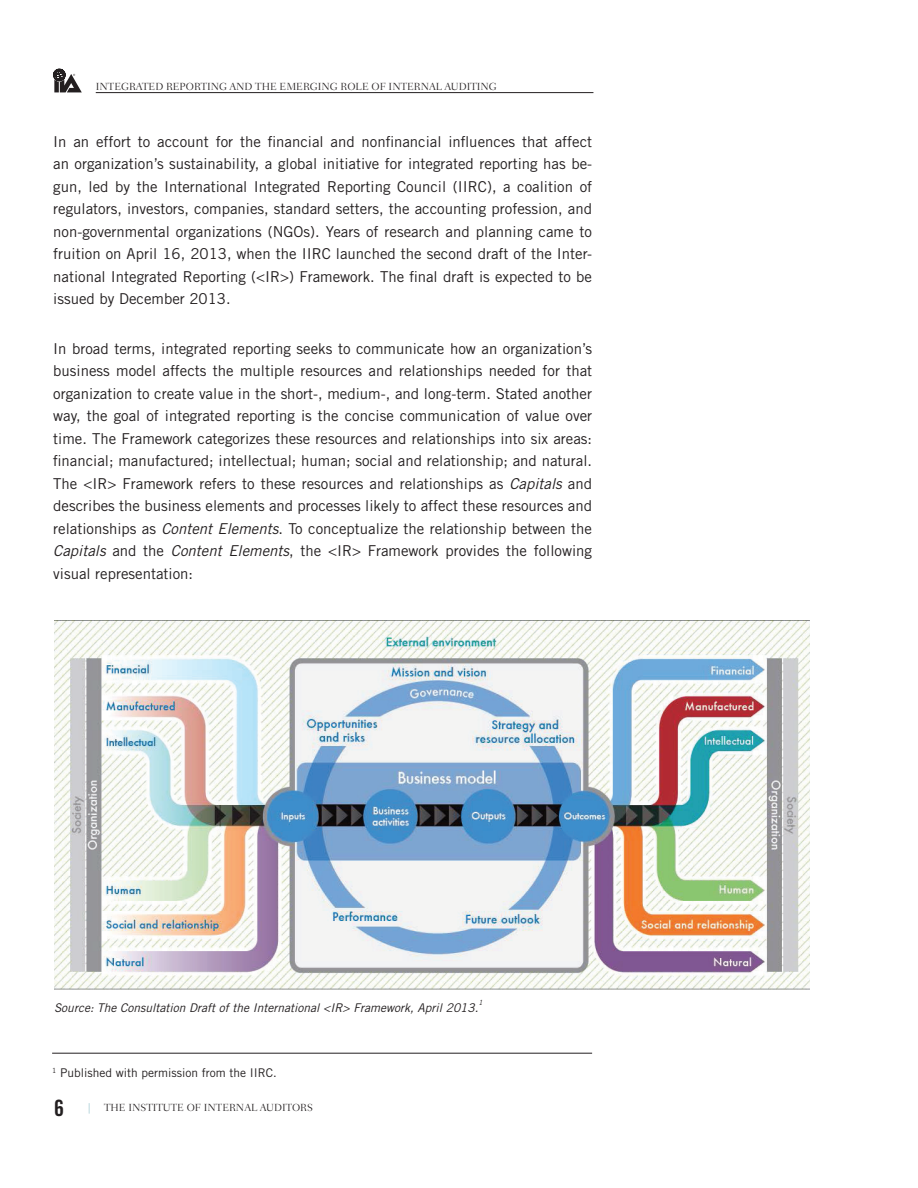
<style>
.page{position:relative;width:918px;height:1188px;background:#fff}
.page>*{position:absolute;margin:0;border:0;box-sizing:border-box;transform-origin:0 0}
.t1{font:22.5px "Trade Gothic Bold Cond Twenty";color:#231f20}
.t2{font:15px/22.5px "Trade Gothic";color:#231f20;text-align:justify}
.t3{font:italic 12px "Trade Gothic";color:#231f20}
.t4{font:12px "Trade Gothic";color:#231f20}
.t5{font:300 10.5px "Fairfield LH";color:#231f20}
.t6{font:italic 7.05px "Trade Gothic";color:#231f20}
.s1{font-style:italic}
</style>
<div class="page">
<hr style="left:96px;top:92px;width:497px;height:1px;background:#231f20">
<svg style="left:53px;top:69px;width:29px;height:23px"></svg>
<hr style="left:52px;top:1053px;width:540px;height:1px;background:#231f20">
<img style="left:54px;top:621px;width:756px;height:369px">
<p class="t5" style="left:96px;top:80px;width:403px">INTEGRATED REPORTING AND THE EMERGING ROLE OF INTERNAL AUDITING</p>
<p class="t2" style="left:53px;top:130px;width:540px">In an effort to account for the financial and nonfinancial influences that affect an organization’s sustainability, a global initiative for integrated reporting has be&shy;gun, led by the International Integrated Reporting Council (IIRC), a coalition of regulators, investors, companies, standard setters, the accounting profession, and non-governmental organizations (NGOs). Years of research and planning came to fruition on April 16, 2013, when the IIRC launched the second draft of the Inter&shy;national Integrated Reporting (&lt;IR&gt;) Framework. The final draft is expected to be issued by December 2013.</p>
<p class="t2" style="left:53px;top:337px;width:540px">In broad terms, integrated reporting seeks to communicate how an organization’s business model affects the multiple resources and relationships needed for that organization to create value in the short-, medium-, and long-term. Stated another way, the goal of integrated reporting is the concise communication of value over time. The Framework categorizes these resources and relationships into six areas: financial; manufactured; intellectual; human; social and relationship; and natural.<br>The &lt;IR&gt; Framework refers to these resources and relationships as <span class="s1">Capitals</span> and describes the business elements and processes likely to affect these resources and relationships as <span class="s1">Content Elements</span>. To conceptualize the relationship between the <span class="s1">Capitals</span> and the <span class="s1">Content Elements</span>, the &lt;IR&gt; Framework provides the following visual representation:</p>
<p class="t6" style="left:479px;top:999px;width:6px">1</p>
<p class="t3" style="left:54px;top:1001px;width:426px">Source: The Consultation Draft of the International &lt;IR&gt; Framework, April 2013.</p>
<p class="t4" style="left:52px;top:1066px;width:226px"><sup>1</sup> Published with permission from the IIRC.</p>
<h1 class="t1" style="left:54px;top:1094px;width:38px">6 <sup>|</sup></h1>
<p class="t5" style="left:104px;top:1101px;width:8px">THE</p>
<p class="t5" style="left:128px;top:1101px;width:26px">INSTITUTE</p>
<p class="t5" style="left:187px;top:1101px;width:25px">OF INTERNAL</p>
<p class="t5" style="left:260px;top:1101px;width:8px">AUDITOR</p>
<p class="t5" style="left:307px;top:1101px;width:7px">S</p>
</div>
